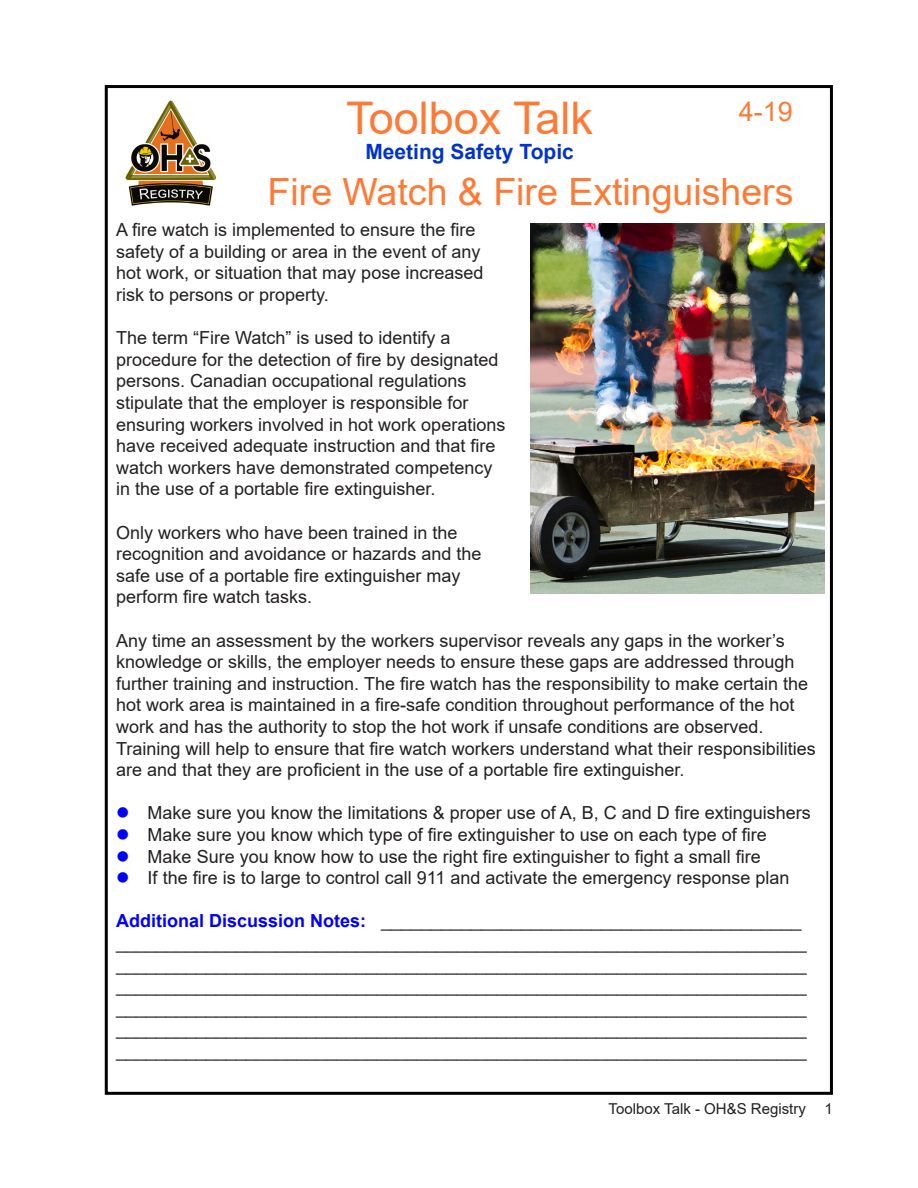
<style>
.page{position:relative;width:918px;height:1188px;background:#fff}
.page>*{position:absolute;margin:0;border:0;box-sizing:border-box;transform-origin:0 0}
.t1{font:45px "Arial";color:#ff7934}
.t2{font:37.5px "Arial";color:#ff7934}
.t3{font:27px "Arial";color:#ff7934}
.t4{font:700 21px "Arial";color:#03c}
.t5{font:18px/21.6px "Arial";color:#231f20}
.t6{font:15px "Arial";color:#231f20}
.s1{color:#00f}
.s2{font-weight:700;color:#00f}
</style>
<div class="page">
<img style="left:531px;top:223px;width:294px;height:371px">
<img style="left:125px;top:100px;width:92px;height:106px">
<p class="t1" style="left:346px;top:87px;width:248px">Toolbox Talk</p>
<p class="t4" style="left:365px;top:137px;width:210px">Meeting Safety Topic</p>
<p class="t3" style="left:739px;top:93px;width:56px">4-19</p>
<p class="t2" style="left:268px;top:166px;width:527px">Fire Watch &amp; Fire Extinguishers</p>
<p class="t5" style="left:116px;top:219px;width:361px">A fire watch is implemented to ensure the fire</p>
<p class="t5" style="left:116px;top:240px;width:366px">safety of a building or area in the event of any</p>
<p class="t5" style="left:116px;top:262px;width:369px">hot work, or situation that may pose increased</p>
<p class="t5" style="left:116px;top:284px;width:214px">risk to persons or property.</p>
<p class="t5" style="left:116px;top:327px;width:336px">The term “Fire Watch” is used to identify a</p>
<p class="t5" style="left:116px;top:348px;width:384px">procedure for the detection of fire by designated</p>
<p class="t5" style="left:116px;top:370px;width:352px">persons. Canadian occupational regulations</p>
<p class="t5" style="left:116px;top:392px;width:354px">stipulate that the employer is responsible for</p>
<p class="t5" style="left:116px;top:413px;width:391px">ensuring workers involved in hot work operations</p>
<p class="t5" style="left:116px;top:435px;width:381px">have received adequate instruction and that fire</p>
<p class="t5" style="left:116px;top:456px;width:378px">watch workers have demonstrated competency</p>
<p class="t5" style="left:116px;top:478px;width:321px">in the use of a portable fire extinguisher.</p>
<p class="t5" style="left:116px;top:521px;width:343px">Only workers who have been trained in the</p>
<p class="t5" style="left:116px;top:543px;width:367px">recognition and avoidance or hazards and the</p>
<p class="t5" style="left:116px;top:564px;width:346px">safe use of a portable fire extinguisher may</p>
<p class="t5" style="left:116px;top:586px;width:198px">perform fire watch tasks.</p>
<p class="t5" style="left:116px;top:629px;width:693px">Any time an assessment by the workers supervisor reveals any gaps in the worker’s knowledge or skills, the employer needs to ensure these gaps are addressed through further training and instruction. The fire watch has the responsibility to make certain the hot work area is maintained in a fire-safe condition throughout performance of the hot work and has the authority to stop the hot work if unsafe conditions are observed.</p>
<p class="t5" style="left:116px;top:737px;width:701px">Training will help to ensure that fire watch workers understand what their responsibilities are and that they are proficient in the use of a portable fire extinguisher.</p>
<p class="t5" style="left:116px;top:802px;width:696px"><span class="s1">●</span> Make sure you know the limitations &amp; proper use of A, B, C and D fire extinguishers</p>
<p class="t5" style="left:116px;top:824px;width:652px"><span class="s1">●</span> Make sure you know which type of fire extinguisher to use on each type of fire</p>
<p class="t5" style="left:116px;top:845px;width:646px"><span class="s1">●</span> Make Sure you know how to use the right fire extinguisher to fight a small fire</p>
<p class="t5" style="left:116px;top:867px;width:675px"><span class="s1">●</span> If the fire is to large to control call 911 and activate the emergency response plan</p>
<p class="t5" style="left:116px;top:910px;width:687px"><span class="s2">Additional Discussion Notes:</span> __________________________________________</p>
<p class="t5" style="left:116px;top:932px;width:692px">_____________________________________________________________________</p>
<p class="t5" style="left:116px;top:953px;width:692px">_____________________________________________________________________</p>
<p class="t5" style="left:116px;top:975px;width:692px">_____________________________________________________________________</p>
<p class="t5" style="left:116px;top:996px;width:692px">_____________________________________________________________________</p>
<p class="t5" style="left:116px;top:1018px;width:692px">_____________________________________________________________________</p>
<p class="t5" style="left:116px;top:1040px;width:692px">_____________________________________________________________________</p>
<p class="t6" style="left:609px;top:1098px;width:226px">Toolbox Talk - OH&amp;S Registry 1</p>
</div>
